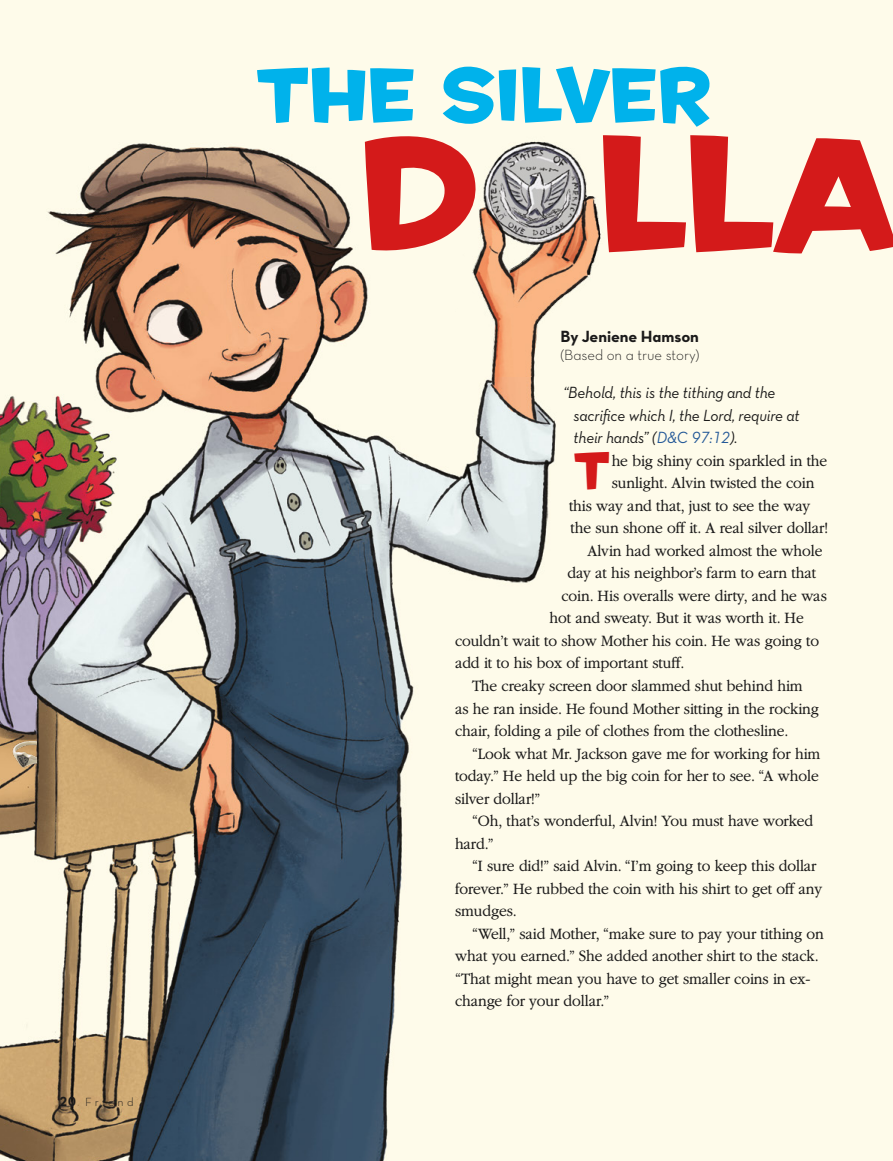
<style>
.page{position:relative;width:893px;height:1161px;background:#fff}
.page>*{position:absolute;margin:0;border:0;box-sizing:border-box;transform-origin:0 0}
.t1{font:150.75px "Housearama Kingpin";color:#d41a1a}
.t2{font:71.55px "Housearama Kingpin";color:#00b2eb}
.t3{font:48.6px "Housearama Kingpin";color:#d41a1a}
.t4{font:300 16.5px "Garamondlds Lat Plus";letter-spacing:-.01em;color:#1b1a1a;scale:.95 1}
.t5{font:16.5px/22.5px "Neutralds Lat Book Italic Alt";letter-spacing:-.01em;color:#1b1a1a;scale:.95 1}
.t6{font:16.5px "Neutralds Lat Bold Alt";letter-spacing:-.005em;color:#1b1a1a}
.t7{font:15px "Neutralds Lat Light Alt";letter-spacing:-.005em;color:#1b1a1a}
.t8{font:12px "Neutralds Lat Light Alt";letter-spacing:.28em;color:#1b1a1a}
.s1{font-family:"Neutralds Lat Bold Alt";font-size:13.5px}
.s2{color:#235897}
</style>
<div class="page">
<img style="left:0;top:0;width:893px;height:1161px">
<img style="left:455px;top:141px;width:145px;height:235px">
<img style="left:11px;top:740px;width:26px;height:29px">
<p class="t8" style="left:60px;top:1093px;width:76px"><span class="s1">20</span> Friend</p>
<h2 class="t2" style="left:256px;top:47px;width:457px">THE SILVER</h2>
<h1 class="t1" style="left:360px;top:92px;width:536px">D LLA</h1>
<p class="t6" style="left:560px;top:323px;width:140px">By Jeniene Hamson</p>
<p class="t7" style="left:560px;top:344px;width:140px">(Based on a true story)</p>
<p class="t5" style="left:573px;top:381px;width:240px;text-indent:-10px">“Behold, this is the tithing and the sacrifice which I, the Lord, require at their hands” (<span class="s2">D&amp;C 97:12</span>).</p>
<h3 class="t3" style="left:573px;top:438px;width:38px">T</h3>
<p class="t4" style="left:612px;top:449px;width:229px">he big shiny coin sparkled in the</p>
<p class="t4" style="left:612px;top:471px;width:215px">sunlight. Alvin twisted the coin</p>
<p class="t4" style="left:569px;top:494px;width:255px">this way and that, just to see the way</p>
<p class="t4" style="left:570px;top:516px;width:273px">the sun shone off it. A real silver dollar!</p>
<p class="t4" style="left:587px;top:539px;width:249px">Alvin had worked almost the whole</p>
<p class="t4" style="left:567px;top:561px;width:263px">day at his neighbor’s farm to earn that</p>
<p class="t4" style="left:561px;top:584px;width:281px">coin. His overalls were dirty, and he was</p>
<p class="t4" style="left:549px;top:606px;width:269px">hot and sweaty. But it was worth it. He</p>
<p class="t4" style="left:455px;top:629px;width:385px">couldn’t wait to show Mother his coin. He was going to</p>
<p class="t4" style="left:455px;top:651px;width:243px">add it to his box of important stuff.</p>
<p class="t4" style="left:472px;top:674px;width:350px">The creaky screen door slammed shut behind him</p>
<p class="t4" style="left:455px;top:696px;width:385px">as he ran inside. He found Mother sitting in the rocking</p>
<p class="t4" style="left:455px;top:719px;width:353px">chair, folding a pile of clothes from the clothesline.</p>
<p class="t4" style="left:472px;top:741px;width:368px">“Look what Mr. Jackson gave me for working for him</p>
<p class="t4" style="left:455px;top:764px;width:385px">today.” He held up the big coin for her to see. “A whole</p>
<p class="t4" style="left:455px;top:786px;width:92px">silver dollar!”</p>
<p class="t4" style="left:472px;top:809px;width:361px">“Oh, that’s wonderful, Alvin! You must have worked</p>
<p class="t4" style="left:455px;top:831px;width:42px">hard.”</p>
<p class="t4" style="left:472px;top:854px;width:364px">“I sure did!” said Alvin. “I’m going to keep this dollar</p>
<p class="t4" style="left:455px;top:876px;width:388px">forever.” He rubbed the coin with his shirt to get off any</p>
<p class="t4" style="left:455px;top:899px;width:67px">smudges.</p>
<p class="t4" style="left:472px;top:921px;width:372px">“Well,” said Mother, “make sure to pay your tithing on</p>
<p class="t4" style="left:455px;top:944px;width:385px">what you earned.” She added another shirt to the stack.</p>
<p class="t4" style="left:455px;top:966px;width:376px">“That might mean you have to get smaller coins in ex-</p>
<p class="t4" style="left:455px;top:989px;width:164px">change for your dollar.”</p>
</div>
